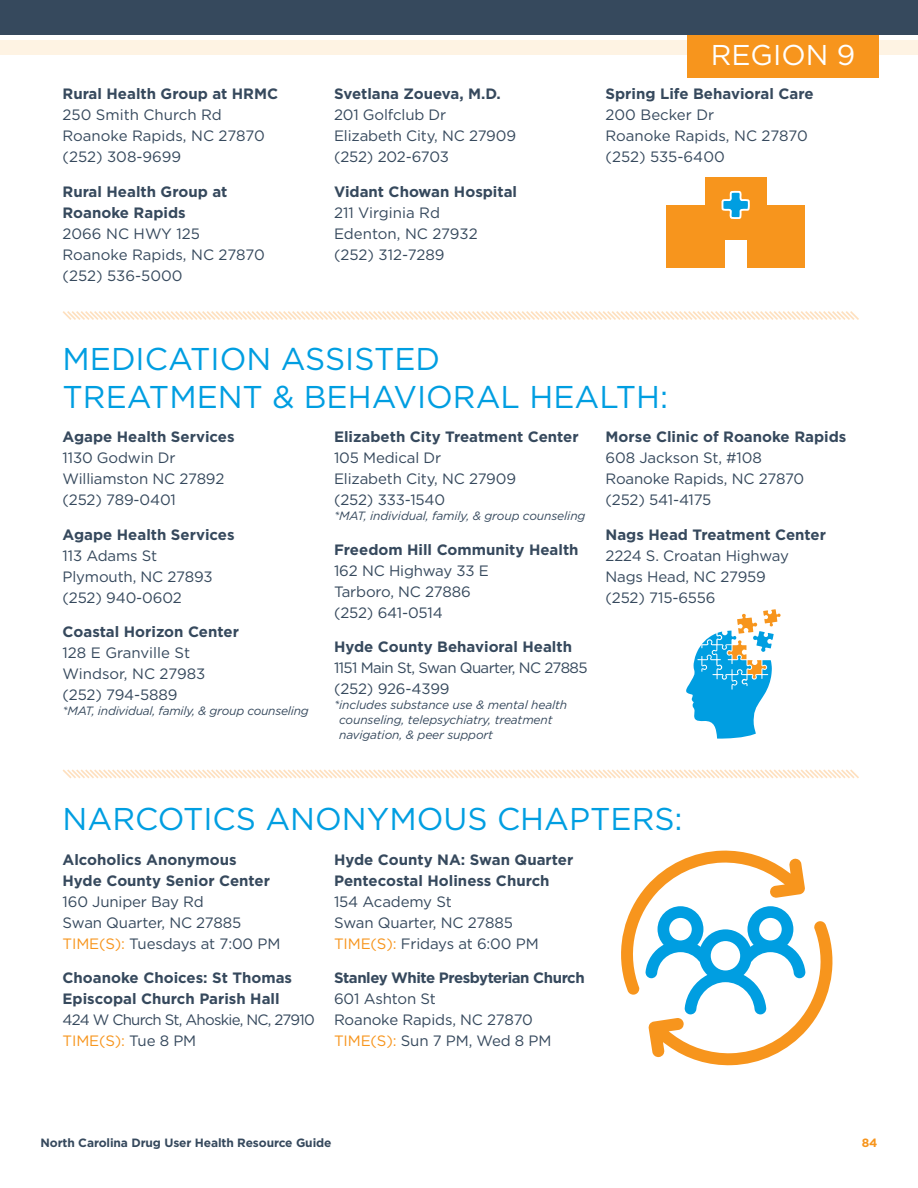
<style>
.page{position:relative;width:918px;height:1188px;background:#fff}
.page>*{position:absolute;margin:0;border:0;box-sizing:border-box;transform-origin:0 0}
.t1{font:31.5px/37.8px "Gotham";color:#009ee1}
.t2{font:28.65px "Gotham";color:#fff}
.t3{font:15px/21px "Gotham";letter-spacing:-.01em;color:#36495d}
.t4{font:700 15px/21px "Gotham";color:#36495d}
.t5{font:15px/21px "Gotham";letter-spacing:-.04em;color:#36495d}
.t6{font:15px/21px "Gotham";letter-spacing:-.05em;color:#36495d}
.t7{font:700 15px "Gotham";letter-spacing:-.03em;color:#36495d}
.t8{font:italic 12px/15px "Gotham";letter-spacing:-.01em;color:#36495d}
.t9{font:700 12px "Gotham";letter-spacing:-.01em;color:#36495d}
.t10{font:700 12px "Gotham";color:#f7951d}
.s1{color:#f7951d}
</style>
<div class="page">
<svg style="left:62px;top:769px;width:797px;height:10px"></svg>
<div style="left:0;top:40px;width:918px;height:15px;background:#fef3e3"></div>
<div style="left:688px;top:22px;width:191px;height:55px;background:#f7951d"></div>
<div style="left:0;top:0;width:918px;height:34px;background:#36495d"></div>
<svg style="left:621px;top:850px;width:212px;height:216px"></svg>
<svg style="left:686px;top:609px;width:95px;height:130px"></svg>
<svg style="left:62px;top:311px;width:797px;height:9px"></svg>
<div style="left:705px;top:177px;width:61px;height:90px;background:#f7951d"></div>
<div style="left:666px;top:205px;width:139px;height:62px;background:#f7951d"></div>
<svg style="left:721px;top:190px;width:29px;height:29px"></svg>
<div style="left:725px;top:241px;width:21px;height:30px;background:#fff"></div>
<p class="t4" style="left:63px;top:83px;width:217px">Rural Health Group at HRMC</p>
<p class="t3" style="left:63px;top:104px;width:204px">250 Smith Church Rd<br>Roanoke Rapids, NC 27870 (252) 308-9699</p>
<p class="t4" style="left:63px;top:181px;width:166px">Rural Health Group at<br>Roanoke Rapids</p>
<p class="t3" style="left:63px;top:222px;width:204px">2066 NC HWY 125<br>Roanoke Rapids, NC 27870 (252) 536-5000</p>
<p class="t4" style="left:334px;top:83px;width:168px">Svetlana Zoueva, M.D.</p>
<p class="t3" style="left:334px;top:104px;width:184px">201 Golfclub Dr<br>Elizabeth City, NC 27909 (252) 202-6703</p>
<p class="t4" style="left:334px;top:181px;width:185px">Vidant Chowan Hospital</p>
<p class="t3" style="left:334px;top:201px;width:145px">211 Virginia Rd<br>Edenton, NC 27932 (252) 312-7289</p>
<h2 class="t2" style="left:711px;top:36px;width:146px">REGION 9</h2>
<p class="t4" style="left:606px;top:83px;width:210px">Spring Life Behavioral Care</p>
<p class="t3" style="left:606px;top:104px;width:204px">200 Becker Dr<br>Roanoke Rapids, NC 27870 (252) 535-6400</p>
<h1 class="t1" style="left:63px;top:339px;width:607px">MEDICATION ASSISTED<br>TREATMENT &amp; BEHAVIORAL HEALTH:</h1>
<p class="t4" style="left:63px;top:426px;width:174px">Agape Health Services</p>
<p class="t3" style="left:63px;top:447px;width:163px">1130 Godwin Dr<br>Williamston NC 27892 (252) 789-0401</p>
<p class="t4" style="left:63px;top:524px;width:174px">Agape Health Services</p>
<p class="t3" style="left:63px;top:545px;width:152px">113 Adams St<br>Plymouth, NC 27893 (252) 940-0602</p>
<p class="t4" style="left:63px;top:621px;width:178px">Coastal Horizon Center</p>
<p class="t3" style="left:63px;top:642px;width:144px">128 E Granville St<br>Windsor, NC 27983 (252) 794-5889</p>
<p class="t8" style="left:63px;top:703px;width:248px">* MAT, individual, family, &amp; group counseling</p>
<p class="t4" style="left:606px;top:426px;width:242px">Morse Clinic of Roanoke Rapids</p>
<p class="t3" style="left:606px;top:447px;width:200px">608 Jackson St, #108<br>Roanoke Rapids, NC 27870 (252) 541-4175</p>
<p class="t4" style="left:606px;top:524px;width:222px">Nags Head Treatment Center</p>
<p class="t3" style="left:606px;top:545px;width:185px">2224 S . Croatan Highway<br>Nags Head, NC 27959 (252) 715-6556</p>
<p class="t4" style="left:334px;top:426px;width:246px">Elizabeth City Treatment Center</p>
<p class="t3" style="left:334px;top:447px;width:184px">105 Medical Dr<br>Elizabeth City, NC 27909 (252) 333-1540</p>
<p class="t8" style="left:334px;top:508px;width:253px">*MAT, individual, family, &amp; group counseling</p>
<p class="t4" style="left:334px;top:539px;width:246px">Freedom Hill Community Health</p>
<p class="t3" style="left:334px;top:560px;width:156px">162 NC Highway 33 E<br>Tarboro, NC 27886 (252) 641-0514</p>
<p class="t4" style="left:334px;top:636px;width:239px">Hyde County Behavioral Health</p>
<p class="t5" style="left:334px;top:657px;width:255px">1151 Main St, Swan Quarter, NC 27885 (252) 926-4399</p>
<p class="t8" style="left:339px;top:697px;width:230px;text-indent:-5px">*includes substance use &amp; mental health counseling, telepsychiatry, treatment navigation, &amp; peer support</p>
<h1 class="t1" style="left:63px;top:800px;width:622px">NARCOTICS ANONYMOUS CHAPTERS:</h1>
<p class="t4" style="left:63px;top:849px;width:209px">Alcoholics Anonymous<br>Hyde County Senior Center</p>
<p class="t3" style="left:63px;top:891px;width:219px">160 Juniper Bay Rd<br>Swan Quarter, NC 27885<br><span class="s1">TIME(S):</span> Tuesdays at 7:00 PM</p>
<p class="t4" style="left:63px;top:967px;width:231px">Choanoke Choices: St Thomas<br>Episcopal Church Parish Hall</p>
<p class="t6" style="left:63px;top:1009px;width:254px">424 W Church St, Ahoskie, NC, 27910<br><span class="s1">TIME(S):</span> Tue 8 PM</p>
<p class="t4" style="left:334px;top:849px;width:241px">Hyde County NA: Swan Quarter<br>Pentecostal Holiness Church</p>
<p class="t3" style="left:334px;top:891px;width:206px">154 Academy St<br>Swan Quarter, NC 27885<br><span class="s1">TIME(S):</span> Fridays at 6:00 PM</p>
<p class="t7" style="left:334px;top:968px;width:252px">Stanley White Presbyterian Church</p>
<p class="t3" style="left:334px;top:988px;width:219px">601 Ashton St<br>Roanoke Rapids, NC 27870<br><span class="s1">TIME(S):</span> Sun 7 PM, Wed 8 PM</p>
<p class="t9" style="left:40px;top:1135px;width:293px">North Carolina Drug User Health Resource Guide</p>
<p class="t10" style="left:862px;top:1135px;width:17px">84</p>
</div>
